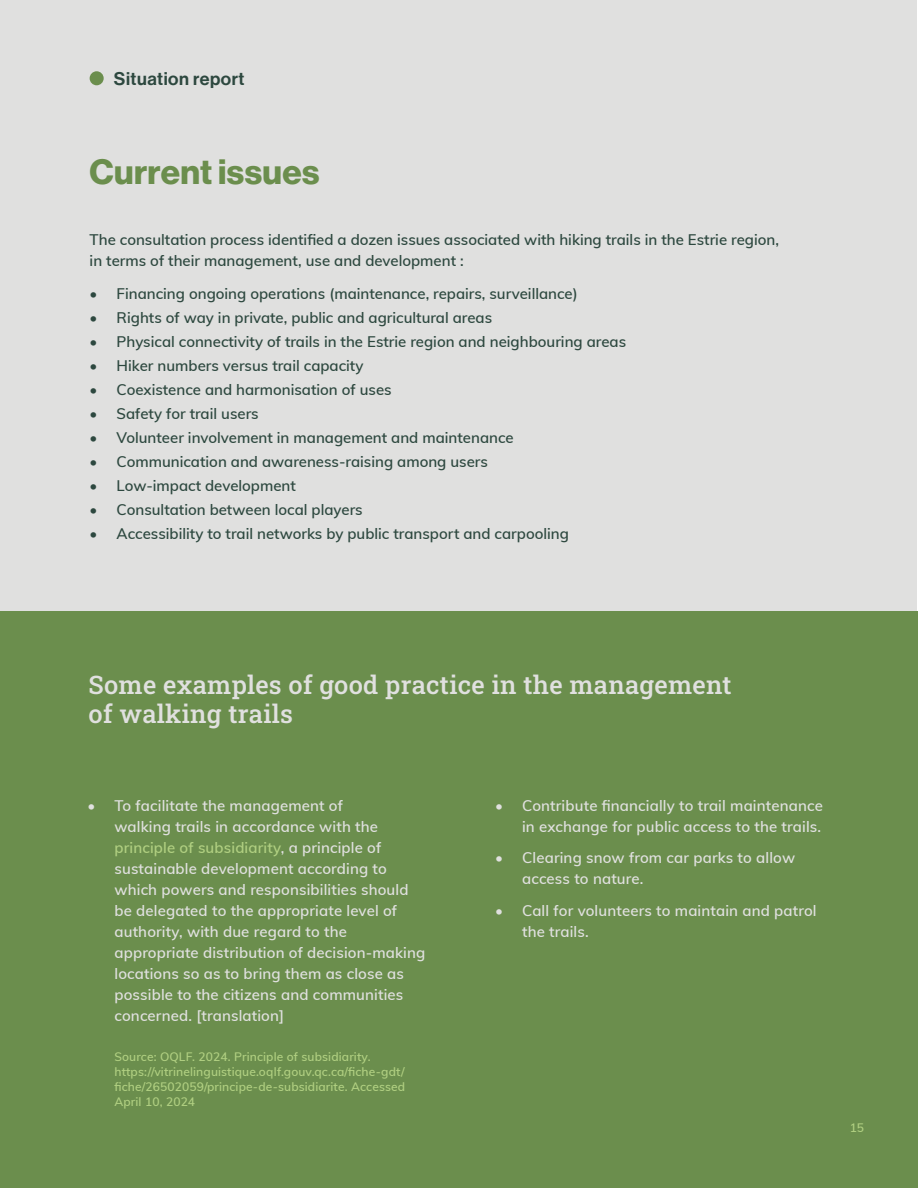
<style>
.page{position:relative;width:918px;height:1188px;background:#fff}
.page>*{position:absolute;margin:0;border:0;box-sizing:border-box;transform-origin:0 0}
.t1{font:34.5px "N Haas Grotesk DS Pro 75 Bd";letter-spacing:.01em;color:#6b8e4d}
.t2{font:25.5px/28.5px "Roboto Slab";letter-spacing:.01em;color:#e0e0df}
.t3{font:18px "N Haas Grotesk DS Pro 65 Md";letter-spacing:.03em;color:#2d483f}
.t4{font:600 15px/21px "Muli";color:#2d483f}
.t5{font:600 15px/21px "Muli";letter-spacing:.01em;color:#e0e0df}
.t6{font:600 12px/15px "Muli";letter-spacing:.01em;color:#b0cf81}
.s1{color:#b0cf81}
</style>
<div class="page">
<div style="left:0;top:0;width:917px;height:1188px;background:#e0e0df"></div>
<div style="left:0;top:612px;width:918px;height:576px;background:#6b8e4d"></div>
<div style="left:90px;top:71px;width:14px;height:14px;background:#6b8e4d;border-radius:50%"></div>
<p class="t3" style="left:114px;top:68px;width:132px">Situation report</p>
<h1 class="t1" style="left:90px;top:151px;width:231px">Current issues</h1>
<p class="t4" style="left:90px;top:228px;width:691px">The consultation process identified a dozen issues associated with hiking trails in the Estrie region, in terms of their management, use and development :</p>
<p class="t4" style="left:90px;top:282px;width:490px">• Financing ongoing operations (maintenance, repairs, surveillance)</p>
<p class="t4" style="left:90px;top:306px;width:404px">• Rights of way in private, public and agricultural areas</p>
<p class="t4" style="left:90px;top:330px;width:538px">• Physical connectivity of trails in the Estrie region and neighbouring areas</p>
<p class="t4" style="left:90px;top:354px;width:275px">• Hiker numbers versus trail capacity</p>
<p class="t4" style="left:90px;top:378px;width:304px">• Coexistence and harmonisation of uses</p>
<p class="t4" style="left:90px;top:402px;width:171px">• Safety for trail users</p>
<p class="t4" style="left:90px;top:426px;width:426px">• Volunteer involvement in management and maintenance</p>
<p class="t4" style="left:90px;top:450px;width:400px">• Communication and awareness-raising among users</p>
<p class="t4" style="left:90px;top:474px;width:208px">• Low-impact development</p>
<p class="t4" style="left:90px;top:498px;width:275px">• Consultation between local players</p>
<p class="t4" style="left:90px;top:522px;width:481px">• Accessibility to trail networks by public transport and carpooling</p>
<h2 class="t2" style="left:89px;top:670px;width:645px">Some examples of good practice in the management of walking trails</h2>
<p class="t5" style="left:114px;top:794px;width:312px;text-indent:-27px">• To facilitate the management of<br>walking trails in accordance with the <span class="s1">principle of subsidiarity</span>, a principle of sustainable development according to which powers and responsibilities should be delegated to the appropriate level of authority, with due regard to the appropriate distribution of decision-making locations so as to bring them as close as possible to the citizens and communities concerned. [translation]</p>
<p class="t6" style="left:114px;top:1049px;width:292px">Source: OQLF. 2024. Principle of subsidiarity. https://vitrinelinguistique.oqlf.gouv.qc.ca/fiche-gdt/ fiche/26502059/principe-de-subsidiarite. Accessed April 10, 2024</p>
<p class="t5" style="left:495px;top:794px;width:329px;text-align:right">• Contribute financially to trail maintenance in exchange for public access to the trails.</p>
<p class="t5" style="left:522px;top:847px;width:275px;text-indent:-27px">• Clearing snow from car parks to allow access to nature.</p>
<p class="t5" style="left:522px;top:899px;width:296px;text-indent:-27px">• Call for volunteers to maintain and patrol the trails.</p>
<p class="t6" style="left:850px;top:1120px;width:16px">15</p>
</div>
